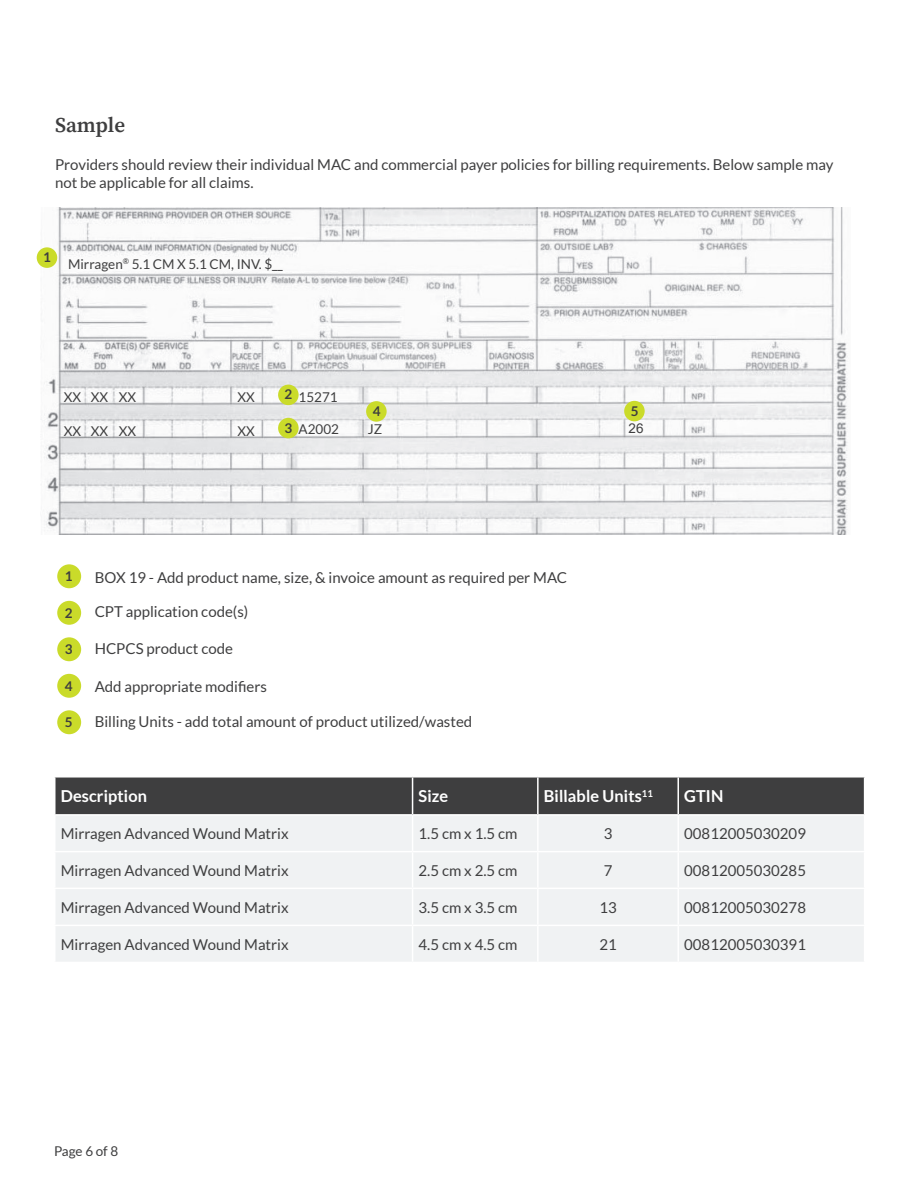
<style>
.page{position:relative;width:918px;height:1188px;background:#fff}
.page>*{position:absolute;margin:0;border:0;box-sizing:border-box;transform-origin:0 0}
.t1{font:600 21px "Source Serif Pro";letter-spacing:-.005em;color:#3e3e3f}
.t2{font:700 16.5px "Lato";color:#fff}
.t3{font:15px/18px "Lato";color:#3e3e3f}
.t4{font:13.5px "Lato";color:#3e3e3f}
.t5{font:700 13.5px "Lato";color:#3e3e3f}
.t6{font:13.5px "Arial";color:#3e3e3f}
</style>
<div class="page">
<img style="left:41px;top:208px;width:807px;height:326px">
<div style="left:37px;top:247px;width:20px;height:21px;background:#cadb2a;border-radius:50%"></div>
<div style="left:57px;top:564px;width:24px;height:24px;background:#cadb2a;border-radius:50%"></div>
<div style="left:57px;top:601px;width:24px;height:24px;background:#cadb2a;border-radius:50%"></div>
<div style="left:57px;top:637px;width:24px;height:24px;background:#cadb2a;border-radius:50%"></div>
<div style="left:57px;top:674px;width:24px;height:24px;background:#cadb2a;border-radius:50%"></div>
<div style="left:57px;top:710px;width:24px;height:24px;background:#cadb2a;border-radius:50%"></div>
<div style="left:56px;top:778px;width:808px;height:36px;background:#3e3e3f"></div>
<div style="left:56px;top:816px;width:808px;height:146px;background:#f0f2f3"></div>
<hr style="left:412px;top:778px;width:1px;height:36px;background:#fff">
<hr style="left:537px;top:778px;width:2px;height:36px;background:#fff">
<hr style="left:677px;top:778px;width:2px;height:36px;background:#fff">
<hr style="left:412px;top:816px;width:1px;height:35px;background:#fff">
<hr style="left:537px;top:816px;width:2px;height:35px;background:#fff">
<hr style="left:677px;top:816px;width:2px;height:35px;background:#fff">
<hr style="left:54px;top:851px;width:359px;height:1px;background:#fff">
<hr style="left:413px;top:851px;width:125px;height:1px;background:#fff">
<hr style="left:412px;top:852px;width:1px;height:36px;background:#fff">
<hr style="left:538px;top:851px;width:140px;height:1px;background:#fff">
<hr style="left:537px;top:852px;width:2px;height:36px;background:#fff">
<hr style="left:678px;top:851px;width:187px;height:1px;background:#fff">
<hr style="left:677px;top:852px;width:2px;height:36px;background:#fff">
<hr style="left:54px;top:888px;width:359px;height:1px;background:#fff">
<hr style="left:413px;top:888px;width:125px;height:1px;background:#fff">
<hr style="left:412px;top:889px;width:1px;height:36px;background:#fff">
<hr style="left:538px;top:888px;width:140px;height:1px;background:#fff">
<hr style="left:537px;top:889px;width:2px;height:36px;background:#fff">
<hr style="left:678px;top:888px;width:187px;height:1px;background:#fff">
<hr style="left:677px;top:889px;width:2px;height:36px;background:#fff">
<hr style="left:54px;top:925px;width:359px;height:1px;background:#fff">
<hr style="left:413px;top:925px;width:125px;height:1px;background:#fff">
<hr style="left:412px;top:926px;width:1px;height:36px;background:#fff">
<hr style="left:538px;top:925px;width:140px;height:1px;background:#fff">
<hr style="left:537px;top:926px;width:2px;height:36px;background:#fff">
<hr style="left:678px;top:925px;width:187px;height:1px;background:#fff">
<hr style="left:677px;top:926px;width:2px;height:36px;background:#fff">
<div style="left:278px;top:385px;width:21px;height:20px;background:#cadb2a;border-radius:50%"></div>
<div style="left:278px;top:418px;width:21px;height:20px;background:#cadb2a;border-radius:50%"></div>
<div style="left:366px;top:401px;width:21px;height:21px;background:#cadb2a;border-radius:50%"></div>
<div style="left:624px;top:401px;width:21px;height:20px;background:#cadb2a;border-radius:50%"></div>
<p class="t1" style="left:55px;top:111px;width:72px">Sample</p>
<p class="t3" style="left:55px;top:156px;width:780px">Providers should review their individual MAC and commercial payer policies for billing requirements. Below sample may not be applicable for all claims.</p>
<p class="t5" style="left:43px;top:250px;width:9px">1</p>
<p class="t4" style="left:68px;top:256px;width:216px">Mirragen<sup>®</sup> 5.1 CM X 5.1 CM, INV. $__</p>
<p class="t4" style="left:64px;top:390px;width:19px">XX</p>
<p class="t4" style="left:64px;top:424px;width:19px">XX</p>
<p class="t4" style="left:91px;top:390px;width:19px">XX</p>
<p class="t4" style="left:91px;top:424px;width:19px">XX</p>
<p class="t4" style="left:119px;top:390px;width:19px">XX</p>
<p class="t4" style="left:119px;top:424px;width:19px">XX</p>
<p class="t5" style="left:285px;top:387px;width:9px">2</p>
<p class="t5" style="left:285px;top:420px;width:9px">3</p>
<p class="t4" style="left:299px;top:390px;width:41px">15271</p>
<p class="t4" style="left:299px;top:421px;width:42px">A2002</p>
<p class="t4" style="left:237px;top:390px;width:19px">XX</p>
<p class="t4" style="left:237px;top:424px;width:19px">XX</p>
<p class="t4" style="left:368px;top:421px;width:16px">JZ</p>
<p class="t6" style="left:629px;top:419px;width:17px">26</p>
<p class="t5" style="left:373px;top:403px;width:9px">4</p>
<p class="t5" style="left:631px;top:403px;width:9px">5</p>
<p class="t5" style="left:65px;top:569px;width:9px">1</p>
<p class="t5" style="left:65px;top:605px;width:9px">2</p>
<p class="t5" style="left:65px;top:642px;width:9px">3</p>
<p class="t5" style="left:65px;top:678px;width:9px">4</p>
<p class="t5" style="left:65px;top:715px;width:9px">5</p>
<p class="t3" style="left:95px;top:568px;width:474px">BOX 19 - Add product name, size, &amp; invoice amount as required per MAC</p>
<p class="t3" style="left:95px;top:603px;width:155px">CPT application code(s)</p>
<p class="t3" style="left:95px;top:640px;width:140px">HCPCS product code</p>
<p class="t3" style="left:95px;top:677px;width:174px">Add appropriate modifiers</p>
<p class="t3" style="left:95px;top:713px;width:379px">Billing Units - add total amount of product utilized/wasted</p>
<p class="t2" style="left:61px;top:787px;width:88px">Description</p>
<p class="t2" style="left:419px;top:787px;width:32px">Size</p>
<p class="t2" style="left:544px;top:787px;width:111px">Billable Units<sup>11</sup></p>
<p class="t2" style="left:684px;top:787px;width:41px">GTIN</p>
<p class="t3" style="left:61px;top:825px;width:229px">Mirragen Advanced Wound Matrix</p>
<p class="t3" style="left:419px;top:825px;width:100px">1.5 cm x 1.5 cm</p>
<p class="t3" style="left:604px;top:825px;width:10px">3</p>
<p class="t3" style="left:684px;top:825px;width:123px">00812005030209</p>
<p class="t3" style="left:61px;top:861px;width:229px">Mirragen Advanced Wound Matrix</p>
<p class="t3" style="left:419px;top:861px;width:100px">2.5 cm x 2.5 cm</p>
<p class="t3" style="left:604px;top:861px;width:10px">7</p>
<p class="t3" style="left:684px;top:861px;width:123px">00812005030285</p>
<p class="t3" style="left:61px;top:898px;width:229px">Mirragen Advanced Wound Matrix</p>
<p class="t3" style="left:419px;top:898px;width:100px">3.5 cm x 3.5 cm</p>
<p class="t3" style="left:599px;top:898px;width:19px">13</p>
<p class="t3" style="left:684px;top:898px;width:123px">00812005030278</p>
<p class="t3" style="left:61px;top:935px;width:229px">Mirragen Advanced Wound Matrix</p>
<p class="t3" style="left:419px;top:935px;width:100px">4.5 cm x 4.5 cm</p>
<p class="t3" style="left:599px;top:935px;width:19px">21</p>
<p class="t3" style="left:684px;top:935px;width:123px">00812005030391</p>
<p class="t4" style="left:54px;top:1143px;width:66px">Page 6 of 8</p>
</div>
